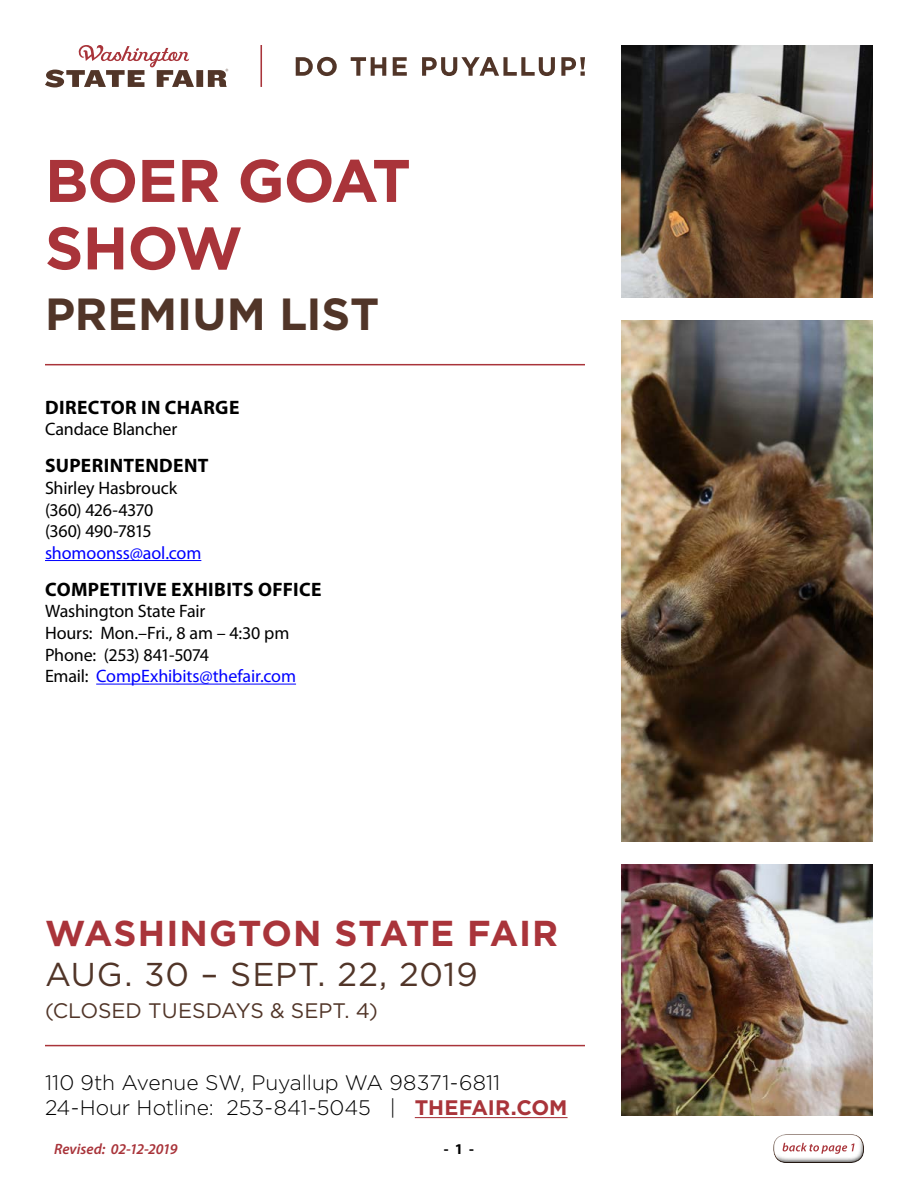
<style>
.page{position:relative;width:918px;height:1188px;background:#fff}
.page>*{position:absolute;margin:0;border:0;box-sizing:border-box;transform-origin:0 0}
.COVER_-_SHOW_NAME{font:700 60px/67.5px "Gotham";letter-spacing:-.015em;color:#a9343a}
.COVER_-_PREMIUM_TITL{font:700 45px "Gotham";color:#513528}
.COVER_-_WA_STATE_FAI{font:700 36px "Gotham";letter-spacing:.025em;color:#a9343a}
.COVER_-_FAIR_DATES{font:33px "Gotham";letter-spacing:.025em;color:#513528}
.COVER_-_FAIR_ADDRESS{font:300 21px/25.2px "Gotham";letter-spacing:-.005em;color:#000}
.COVER_-_FAIR_DATES_S{font:21px "Gotham";letter-spacing:-.005em;color:#513528}
.COVER_-_CONTACT_TITL{font:700 19.5px "Myriad Pro";letter-spacing:.02em;color:#000}
.COVER_-_CONTACT_INFO{font:18px/21.6px "Myriad Pro";letter-spacing:-.01em;color:#000}
.t1{font:italic 600 15px "Myriad Pro";letter-spacing:-.005em;color:#a9343a}
.t2{font:700 15px "Myriad Pro";color:#000}
.s1{color:#00f}
.s2{font-weight:700;color:#a9343a}
</style>
<div class="page">
<div style="left:770px;top:1135px;width:101px;height:34px;background:#000;opacity:.75"></div>
<svg style="left:783px;top:1143px;width:72px;height:11px"></svg>
<hr style="left:45px;top:1045px;width:540px;height:1px;background:#a9343a">
<hr style="left:415px;top:1117px;width:153px;height:1px;background:#a9343a">
<svg style="left:260px;top:45px;width:2px;height:42px"></svg>
<svg style="left:296px;top:57px;width:41px;height:19px"></svg>
<svg style="left:351px;top:57px;width:35px;height:19px"></svg>
<svg style="left:393px;top:57px;width:14px;height:19px"></svg>
<svg style="left:422px;top:57px;width:133px;height:19px"></svg>
<svg style="left:561px;top:57px;width:24px;height:19px"></svg>
<svg style="left:45px;top:45px;width:183px;height:42px"></svg>
<hr style="left:45px;top:364px;width:540px;height:1px;background:#a9343a">
<hr style="left:45px;top:560px;width:156px;height:1px;background:#00f">
<hr style="left:96px;top:684px;width:200px;height:1px;background:#00f">
<img style="left:621px;top:46px;width:252px;height:251px">
<img style="left:621px;top:321px;width:252px;height:520px">
<img style="left:621px;top:865px;width:252px;height:251px">
<p class="COVER_-_SHOW_NAME" style="left:45px;top:147px;width:367px">BOER GOAT<br>SHOW</p>
<p class="COVER_-_PREMIUM_TITL" style="left:45px;top:284px;width:336px">PREMIUM LIST</p>
<p class="COVER_-_CONTACT_TITL" style="left:45px;top:394px;width:196px">DIRECTOR IN CHARGE</p>
<p class="COVER_-_CONTACT_INFO" style="left:45px;top:418px;width:134px">Candace Blancher</p>
<p class="COVER_-_CONTACT_TITL" style="left:45px;top:453px;width:165px">SUPERINTENDENT</p>
<p class="COVER_-_CONTACT_INFO" style="left:45px;top:477px;width:158px">Shirley Hasbrouck (360) 426-4370<br>(360) 490-7815 <span class="s1">shomoonss@aol.com</span></p>
<p class="COVER_-_CONTACT_TITL" style="left:45px;top:577px;width:278px">COMPETITIVE EXHIBITS OFFICE</p>
<p class="COVER_-_CONTACT_INFO" style="left:45px;top:600px;width:253px">Washington State Fair<br>Hours: Mon.–Fri., 8 am – 4:30 pm<br>Phone: (253) 841-5074<br>Email: <span class="s1">CompExhibits@thefair.com</span></p>
<p class="COVER_-_WA_STATE_FAI" style="left:45px;top:910px;width:515px">WASHINGTON STATE FAIR</p>
<p class="COVER_-_FAIR_DATES" style="left:45px;top:953px;width:434px">AUG. 30 – SEPT. 22, 2019</p>
<p class="COVER_-_FAIR_DATES_S" style="left:45px;top:997px;width:335px">(CLOSED TUESDAYS &amp; SEPT. 4)</p>
<p class="COVER_-_FAIR_ADDRESS" style="left:45px;top:1070px;width:524px">110 9th Avenue SW, Puyallup WA 98371-6811<br>24-Hour Hotline: 253-841-5045 | <span class="s2">THEFAIR.COM</span></p>
<p class="t1" style="left:54px;top:1139px;width:125px">Revised: 02-12-2019</p>
<p class="t2" style="left:444px;top:1139px;width:32px">- 1 -</p>
</div>
